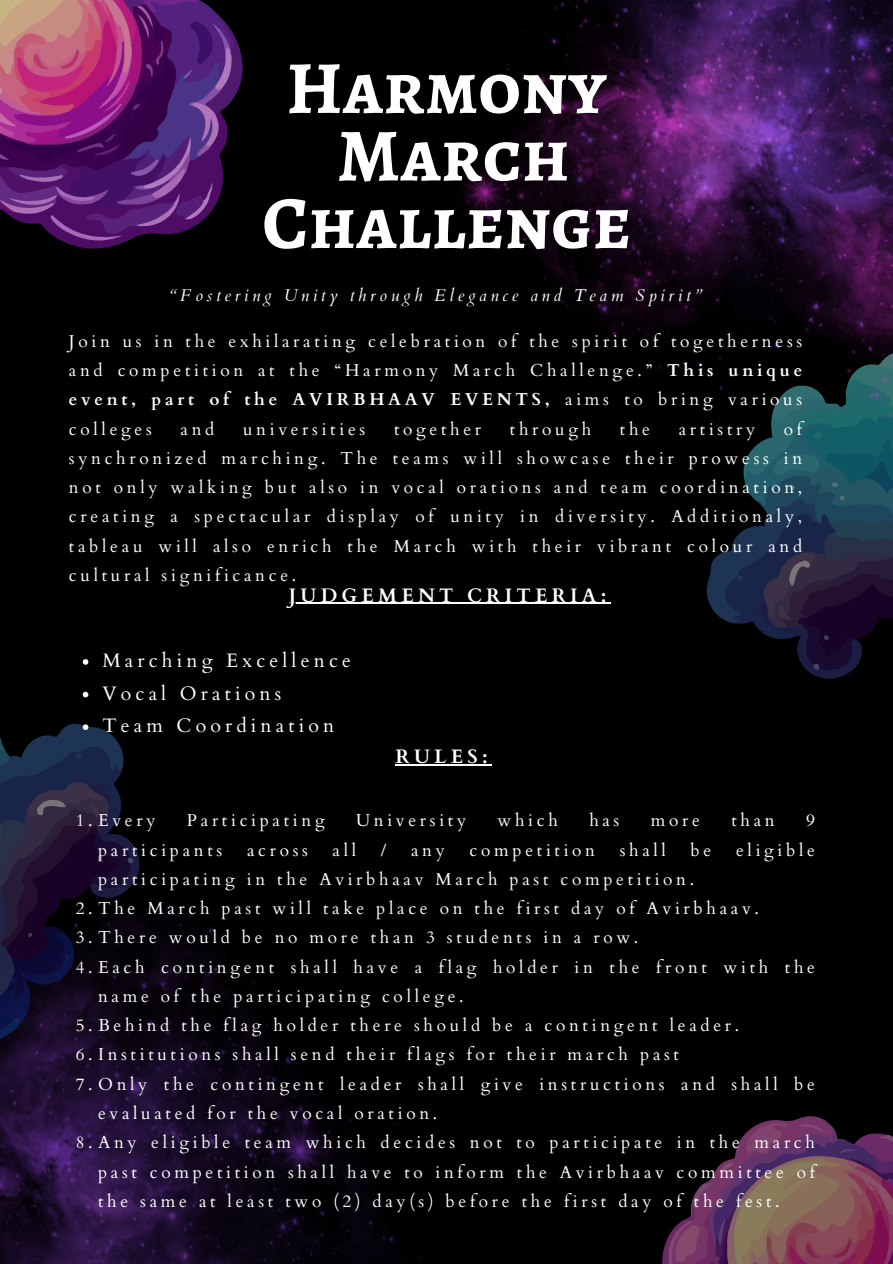
<style>
.page{position:relative;width:893px;height:1264px;background:#fff}
.page>*{position:absolute;margin:0;border:0;box-sizing:border-box;transform-origin:0 0}
.t1{font:700 75px/67.5px "Alegreya SC";color:#fff;text-align:center}
.t2{font:19.5px/32.7px "Cardo";letter-spacing:.215em;color:#fff}
.t3{font:700 19.5px "Cardo";letter-spacing:.215em;color:#fff}
.t4{font:17.25px/29.2px "Cardo";letter-spacing:.215em;color:#fff;text-align:justify}
.t5{font:italic 16.95px "Cardo";letter-spacing:.215em;color:#fff}
.s1{font-weight:700}
</style>
<div class="page">
<div style="left:0;top:0;width:892px;height:1263px;background:#000"></div>
<svg style="left:706px;top:527px;width:186px;height:152px"></svg>
<svg style="left:0;top:0;width:243px;height:249px;background:#672767"></svg>
<svg style="left:662px;top:1116px;width:230px;height:147px"></svg>
<img style="left:0;top:906px;width:438px;height:357px">
<hr style="left:289px;top:603px;width:321px;height:1px;background:#fff">
<svg style="left:83px;top:659px;width:5px;height:5px"></svg>
<svg style="left:83px;top:691px;width:5px;height:6px"></svg>
<svg style="left:0;top:723px;width:142px;height:325px"></svg>
<img style="left:456px;top:0;width:436px;height:527px">
<hr style="left:395px;top:764px;width:97px;height:1px;background:#fff">
<h1 class="t1" style="left:262px;top:54px;width:370px">Harmony<br>March<br>Challenge</h1>
<p class="t5" style="left:170px;top:285px;width:532px">“Fostering Unity through Elegance and Team Spirit”</p>
<p class="t4" style="left:69px;top:325px;width:734px">Join us in the exhilarating celebration of the spirit of togetherness and competition at the “Harmony March Challenge.” <span class="s1">This unique event, part of the AVIRBHAAV EVENTS,</span> aims to bring various colleges</p>
<p class="t4" style="left:69px;top:413px;width:734px;text-indent:715px">of synchronized marching. The teams will showcase their prowess in not only walking but also in vocal orations and team coordination, creating a spectacular display of unity in diversity. Additionaly, tableau will also enrich the March with their vibrant colour and cultural significance.</p>
<p class="t4" style="left:181px;top:413px;width:35px">and</p>
<p class="t4" style="left:243px;top:413px;width:124px">universities</p>
<p class="t4" style="left:394px;top:413px;width:89px">together</p>
<p class="t4" style="left:510px;top:413px;width:83px">through</p>
<p class="t4" style="left:620px;top:413px;width:32px">the</p>
<p class="t4" style="left:678px;top:413px;width:78px">artistry</p>
<p class="t3" style="left:289px;top:579px;width:319px">JUDGEMENT CRITERIA:</p>
<p class="t2" style="left:102px;top:643px;width:250px">Marching Excellence<br>Vocal Orations<br>Team Coordination</p>
<p class="t3" style="left:395px;top:741px;width:93px">RULES:</p>
<p class="t4" style="left:76px;top:805px;width:81px">1.Every</p>
<p class="t4" style="left:187px;top:805px;width:139px">Participating</p>
<p class="t4" style="left:356px;top:805px;width:111px">University</p>
<p class="t4" style="left:497px;top:805px;width:62px">which</p>
<p class="t4" style="left:589px;top:805px;width:32px">has</p>
<p class="t4" style="left:650px;top:805px;width:51px">more</p>
<p class="t4" style="left:731px;top:805px;width:45px">than</p>
<p class="t4" style="left:806px;top:805px;width:10px">9</p>
<p class="t4" style="left:98px;top:834px;width:126px">participants</p>
<p class="t4" style="left:247px;top:834px;width:62px">across</p>
<p class="t4" style="left:332px;top:834px;width:25px">all</p>
<p class="t4" style="left:381px;top:834px;width:7px">/</p>
<p class="t4" style="left:411px;top:834px;width:35px">any</p>
<p class="t4" style="left:469px;top:834px;width:127px">competition</p>
<p class="t4" style="left:619px;top:834px;width:48px">shall</p>
<p class="t4" style="left:690px;top:834px;width:22px">be</p>
<p class="t4" style="left:736px;top:834px;width:80px">eligible</p>
<p class="t4" style="left:98px;top:863px;width:597px">participating in the Avirbhaav March past competition.</p>
<p class="t4" style="left:76px;top:892px;width:684px">2.The March past will take place on the first day of Avirbhaav.</p>
<p class="t4" style="left:76px;top:922px;width:564px">3.There would be no more than 3 students in a row.</p>
<p class="t4" style="left:76px;top:951px;width:740px">4.Each contingent shall have a flag holder in the front with the</p>
<p class="t4" style="left:98px;top:980px;width:367px">name of the participating college.</p>
<p class="t4" style="left:76px;top:1009px;width:665px">5.Behind the flag holder there should be a contingent leader.</p>
<p class="t4" style="left:76px;top:1039px;width:604px">6.Institutions shall send their flags for their march past</p>
<p class="t4" style="left:76px;top:1068px;width:740px">7.Only the contingent leader shall give instructions and shall be</p>
<p class="t4" style="left:98px;top:1097px;width:340px">evaluated for the vocal oration.</p>
<p class="t4" style="left:76px;top:1126px;width:740px">8.Any eligible team which decides not to participate in the march</p>
<p class="t4" style="left:98px;top:1156px;width:718px">past competition shall have to inform the Avirbhaav committee of</p>
<p class="t4" style="left:98px;top:1185px;width:683px">the same at least two (2) day(s) before the first day of the fest.</p>
</div>
